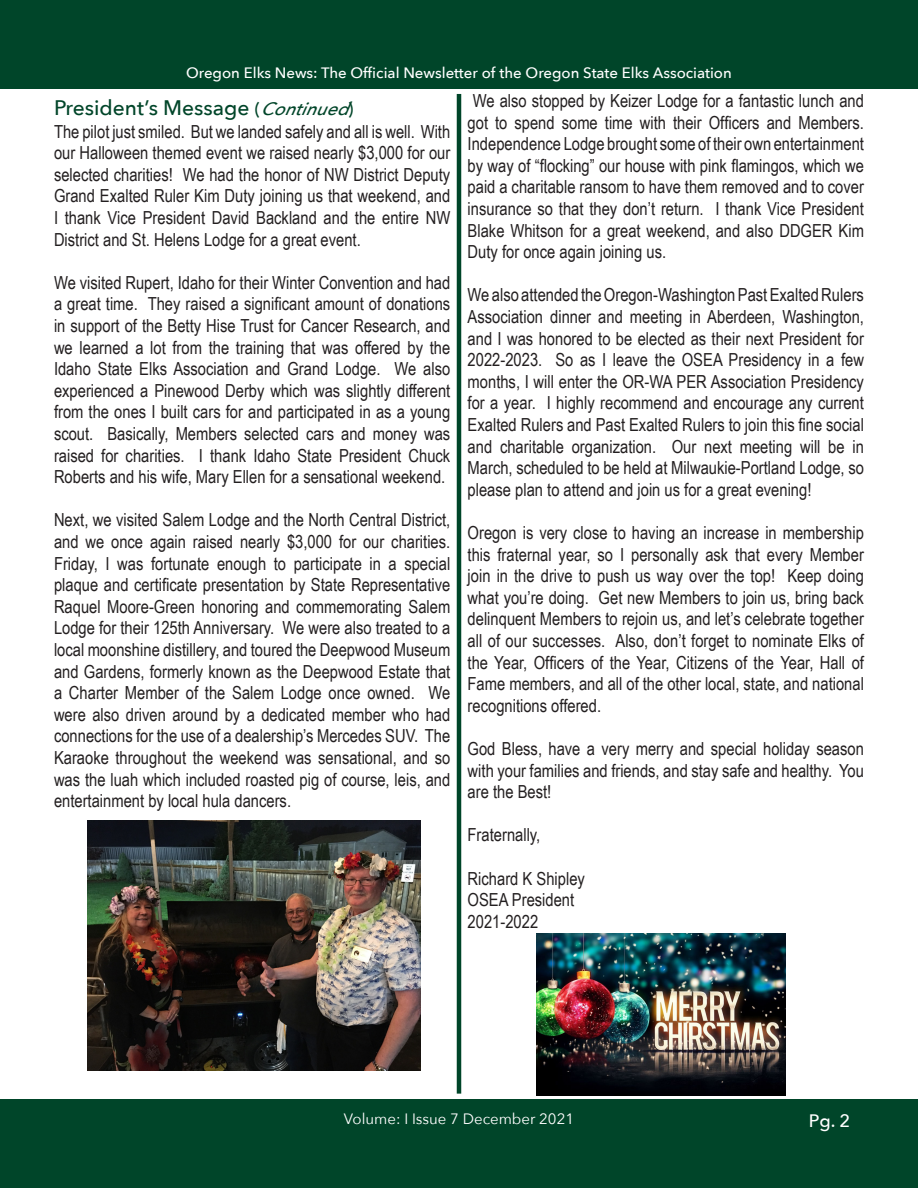
<style>
.page{position:relative;width:918px;height:1188px;background:#fff}
.page>*{position:absolute;margin:0;border:0;box-sizing:border-box;transform-origin:0 0}
.t1{font:500 21px "Avenir Next";color:#004529}
.t2{font:18px/21.6px "Arial Narrow";color:#231f20;text-align:justify}
.t3{font:500 18px "Avenir Next";color:#fff}
.t4{font:500 15px "Avenir Next";color:#fff}
.t5{font:15px "Avenir Next";color:#fff}
.s1{font-size:18px}
.s2{font-style:italic;font-size:18px}
</style>
<div class="page">
<div style="left:0;top:0;width:918px;height:88px;background:#004529"></div>
<div style="left:0;top:1100px;width:918px;height:88px;background:#004529"></div>
<hr style="left:457px;top:94px;width:4px;height:1000px;background:#004529">
<img style="left:87px;top:821px;width:333px;height:249px">
<img style="left:537px;top:933px;width:248px;height:162px">
<p class="t4" style="left:186px;top:60px;width:547px">Oregon Elks News: The Official Newsletter of the Oregon State Elks Association</p>
<p class="t1" style="left:54px;top:90px;width:308px">President’s Message <span class="s1">(</span><span class="s2">Continued</span><span class="s1">)</span></p>
<p class="t2" style="left:54px;top:120px;width:398px">The pilot just smiled. But we landed safely and all is well. With our Halloween themed event we raised nearly $3,000 for our selected charities! We had the honor of NW District Deputy Grand Exalted Ruler Kim Duty joining us that weekend, and I thank Vice President David Backland and the entire NW District and St. Helens Lodge for a great event.</p>
<p class="t2" style="left:54px;top:271px;width:398px">We visited Rupert, Idaho for their Winter Convention and had a great time. They raised a significant amount of donations in support of the Betty Hise Trust for Cancer Research, and we learned a lot from the training that was offered by the Idaho State Elks Association and Grand Lodge. We also experienced a Pinewood Derby which was slightly different from the ones I built cars for and participated in as a young scout. Basically, Members selected cars and money was raised for charities. I thank Idaho State President Chuck Roberts and his wife, Mary Ellen for a sensational weekend.</p>
<p class="t2" style="left:54px;top:509px;width:398px">Next, we visited Salem Lodge and the North Central District, and we once again raised nearly $3,000 for our charities.<br>Friday, I was fortunate enough to participate in a special plaque and certificate presentation by State Representative Raquel Moore-Green honoring and commemorating Salem Lodge for their 125th Anniversary. We were also treated to a local moonshine distillery, and toured the Deepwood Museum and Gardens, formerly known as the Deepwood Estate that a Charter Member of the Salem Lodge once owned. We were also driven around by a dedicated member who had connections for the use of a dealership’s Mercedes SUV. The Karaoke throughout the weekend was sensational, and so was the luah which included roasted pig of course, leis, and entertainment by local hula dancers.</p>
<p class="t2" style="left:468px;top:89px;width:398px">We also stopped by Keizer Lodge for a fantastic lunch and got to spend some time with their Officers and Members.<br>Independence Lodge brought some of their own entertainment by way of “flocking” our house with pink flamingos, which we paid a charitable ransom to have them removed and to cover insurance so that they don’t return. I thank Vice President Blake Whitson for a great weekend, and also DDGER Kim Duty for once again joining us.</p>
<p class="t2" style="left:468px;top:284px;width:398px">We also attended the Oregon-Washington Past Exalted Rulers Association dinner and meeting in Aberdeen, Washington, and I was honored to be elected as their next President for 2022-2023. So as I leave the OSEA Presidency in a few months, I will enter the OR-WA PER Association Presidency for a year. I highly recommend and encourage any current Exalted Rulers and Past Exalted Rulers to join this fine social and charitable organization. Our next meeting will be in March, scheduled to be held at Milwaukie-Portland Lodge, so please plan to attend and join us for a great evening!</p>
<p class="t2" style="left:468px;top:521px;width:398px">Oregon is very close to having an increase in membership this fraternal year, so I personally ask that every Member join in the drive to push us way over the top! Keep doing what you’re doing. Get new Members to join us, bring back delinquent Members to rejoin us, and let’s celebrate together all of our successes. Also, don’t forget to nominate Elks of the Year, Officers of the Year, Citizens of the Year, Hall of Fame members, and all of the other local, state, and national recognitions offered.</p>
<p class="t2" style="left:468px;top:737px;width:398px">God Bless, have a very merry and special holiday season with your families and friends, and stay safe and healthy. You are the Best!</p>
<p class="t2" style="left:468px;top:824px;width:74px">Fraternally,</p>
<p class="t2" style="left:468px;top:867px;width:119px">Richard K Shipley</p>
<p class="t2" style="left:468px;top:888px;width:108px">OSEA President</p>
<p class="t2" style="left:468px;top:910px;width:72px">2021-2022</p>
<p class="t5" style="left:344px;top:1107px;width:232px">Volume: I Issue 7 December 2021</p>
<p class="t3" style="left:809px;top:1106px;width:43px">Pg. 2</p>
</div>
